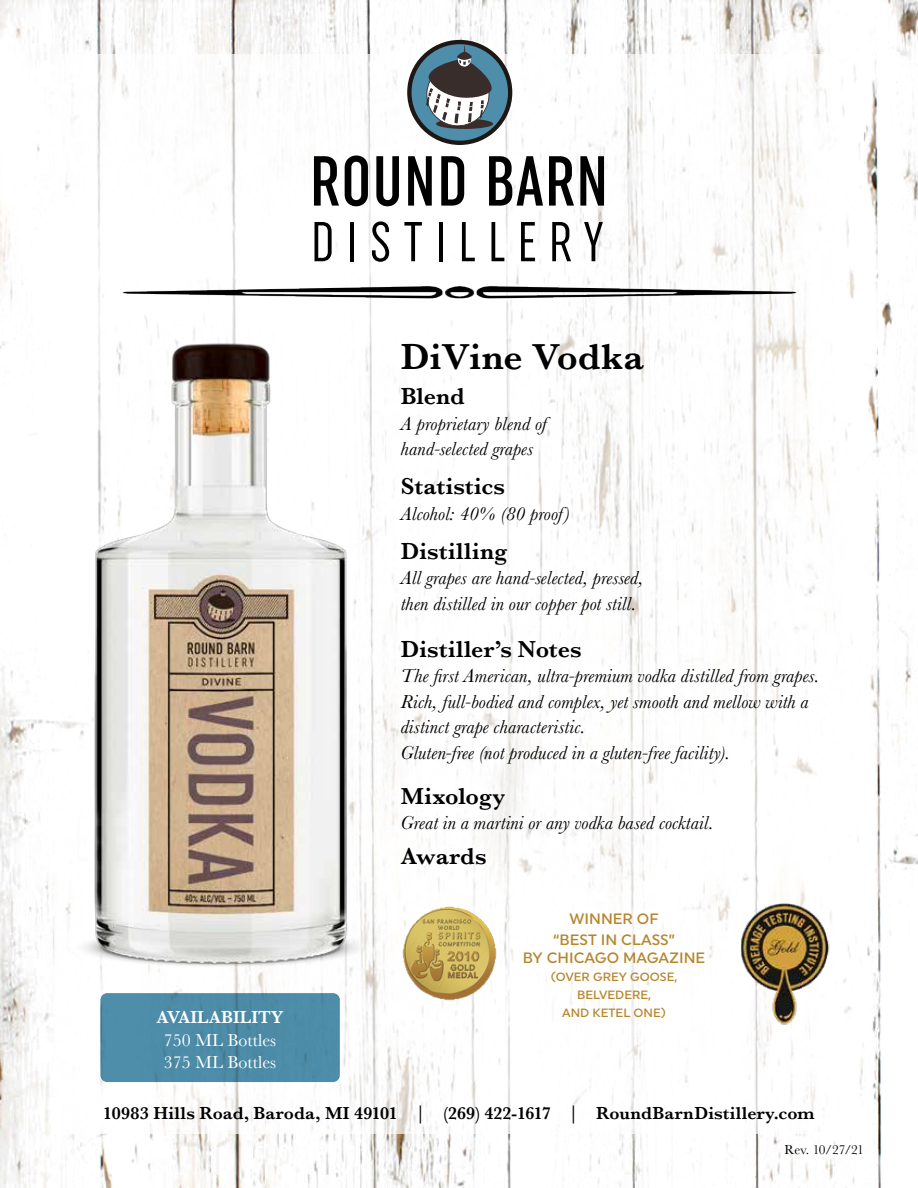
<style>
.page{position:relative;width:918px;height:1188px;background:#fff}
.page>*{position:absolute;margin:0;border:0;box-sizing:border-box;transform-origin:0 0}
.t1{font:600 37.5px "Baskerville";letter-spacing:-.005em;color:#000}
.t2{font:600 24px "Baskerville";letter-spacing:.005em;color:#000}
.t3{font:600 24px "Baskerville";letter-spacing:-.015em;color:#000}
.t4{font:italic 19.5px/25.5px "Baskerville";letter-spacing:.005em;color:#000}
.t5{font:600 18px "Baskerville";letter-spacing:.01em;color:#000}
.t6{font:18px/22.5px "Baskerville";color:#fff}
.t7{font:600 18px "Baskerville";color:#fff}
.t8{font:500 15px/21px "Uniform";color:#b6862d;text-align:center}
.t9{font:13.5px "Baskerville";letter-spacing:-.005em;color:#000}
.t10{font:500 12px/18px "Uniform";color:#b6862d;text-align:center}
.s1{font-family:"Minion Pro";font-weight:400}
</style>
<div class="page">
<img style="left:0;top:0;width:918px;height:1188px">
<div style="left:54px;top:54px;width:810px;height:1080px;background:#fff"></div>
<img style="left:122px;top:275px;width:684px;height:34px">
<svg style="left:410px;top:42px;width:100px;height:101px;background:#477d94"></svg>
<div style="left:407px;top:40px;width:105px;height:105px;border:4px solid #1e1814;border-radius:50%"></div>
<svg style="left:426px;top:45px;width:67px;height:84px"></svg>
<svg style="left:314px;top:156px;width:25px;height:50px"></svg>
<svg style="left:345px;top:156px;width:23px;height:50px"></svg>
<svg style="left:376px;top:156px;width:23px;height:50px"></svg>
<svg style="left:408px;top:156px;width:24px;height:50px"></svg>
<svg style="left:441px;top:156px;width:23px;height:50px"></svg>
<svg style="left:489px;top:156px;width:54px;height:50px"></svg>
<svg style="left:549px;top:156px;width:25px;height:50px"></svg>
<svg style="left:580px;top:156px;width:24px;height:50px"></svg>
<svg style="left:315px;top:222px;width:17px;height:39px"></svg>
<hr style="left:350px;top:222px;width:4px;height:39px;background:#000">
<svg style="left:372px;top:221px;width:17px;height:41px"></svg>
<svg style="left:404px;top:222px;width:18px;height:39px"></svg>
<hr style="left:439px;top:222px;width:4px;height:39px;background:#000">
<svg style="left:462px;top:222px;width:13px;height:39px"></svg>
<svg style="left:492px;top:222px;width:12px;height:39px"></svg>
<svg style="left:521px;top:222px;width:14px;height:39px"></svg>
<svg style="left:552px;top:222px;width:19px;height:39px"></svg>
<svg style="left:584px;top:222px;width:19px;height:39px"></svg>
<img style="left:728px;top:902px;width:104px;height:126px">
<img style="left:402px;top:902px;width:95px;height:103px">
<img style="left:48px;top:325px;width:345px;height:679px">
<div style="left:100px;top:993px;width:240px;height:89px;background:#4e8eaa;border-radius:7px"></div>
<h1 class="t1" style="left:401px;top:330px;width:244px">DiVine Vodka</h1>
<p class="t2" style="left:401px;top:379px;width:65px">Blend</p>
<p class="t4" style="left:401px;top:411px;width:147px">A proprietary blend of hand-selected grapes</p>
<p class="t2" style="left:401px;top:469px;width:106px">Statistics</p>
<p class="t4" style="left:401px;top:501px;width:171px">Alcohol: 40% (80 proof)</p>
<p class="t2" style="left:401px;top:534px;width:108px">Distilling</p>
<p class="t4" style="left:401px;top:565px;width:244px">All grapes are hand-selected, pressed, then distilled in our copper pot still.</p>
<p class="t2" style="left:401px;top:632px;width:182px">Distiller’s Notes</p>
<p class="t4" style="left:401px;top:663px;width:420px">The first American, ultra-premium vodka distilled from grapes.<br>Rich, full-bodied and complex, yet smooth and mellow with a distinct grape characteristic.<br>Gluten-free (not produced in a gluten-free facility).</p>
<p class="t3" style="left:401px;top:779px;width:106px">Mixology</p>
<p class="t4" style="left:401px;top:810px;width:314px">Great in a martini or any vodka based cocktail.</p>
<p class="t2" style="left:401px;top:839px;width:87px">Awards</p>
<p class="t8" style="left:553px;top:908px;width:123px">WINNER OF “BEST IN CLASS”</p>
<p class="t8" style="left:523px;top:947px;width:184px">BY CHICAGO MAGAZINE</p>
<p class="t10" style="left:551px;top:968px;width:128px">(OVER GREY GOOSE,<br>BELVEDERE,</p>
<p class="t7" style="left:157px;top:1005px;width:129px">AVAILABILITY</p>
<p class="t10" style="left:562px;top:1004px;width:105px">AND KETEL ONE)</p>
<p class="t6" style="left:164px;top:1029px;width:114px">750 ML Bottles<br>375 ML Bottles</p>
<p class="t5" style="left:103px;top:1101px;width:713px">10983 Hills Road, Baroda, MI 49101 <span class="s1">|</span> (269) 422-1617 <span class="s1">|</span> RoundBarnDistillery.com</p>
<p class="t9" style="left:784px;top:1141px;width:81px">Rev. 10/27/21</p>
</div>
